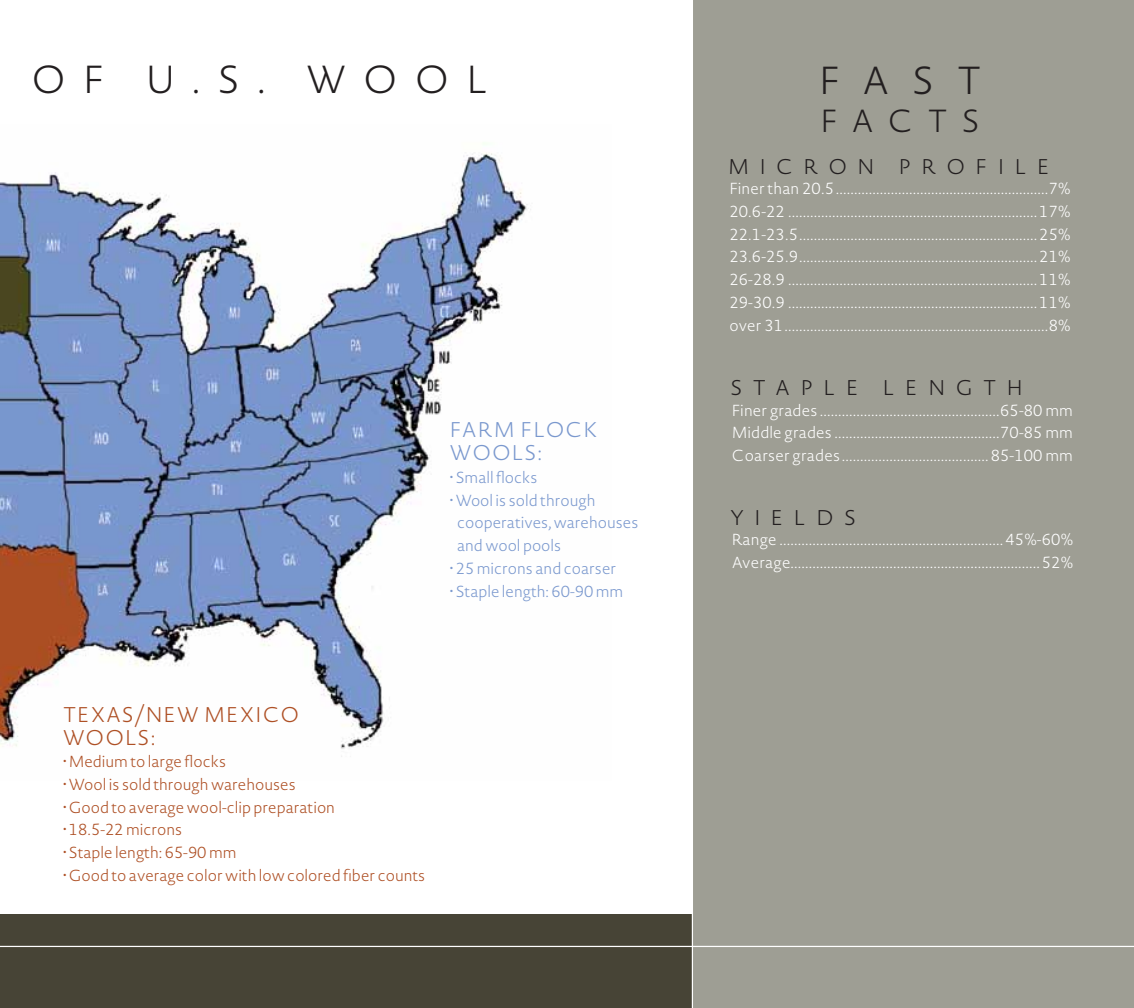
<style>
.page{position:relative;width:1134px;height:1008px;background:#fff}
.page>*{position:absolute;margin:0;border:0;box-sizing:border-box;transform-origin:0 0}
.t1{font:200 38.5px "Novel Sans Pro";letter-spacing:.45em;color:#231f20}
.t2{font:200 31.5px "Novel Sans Pro";letter-spacing:.445em;color:#231f20}
.t3{font:200 21px "Novel Sans Pro";letter-spacing:.5em;color:#231f20}
.t4{font:200 21px/22.8px "Novel Sans Pro";letter-spacing:.05em;color:#ae5025}
.t5{font:200 21px "Novel Sans Pro";color:#7a98ce}
.t6{font:200 15.75px/22.8px "Novel Sans Pro";letter-spacing:.01em;color:#fff;text-align:justify}
.t7{font:200 15.75px "Novel Sans Pro";color:#ae5025}
.t8{font:200 15.75px/22.8px "Novel Sans Pro";color:#7a98ce}
</style>
<div class="page">
<img style="left:0;top:142px;width:531px;height:615px">
<div style="left:0;top:914px;width:1134px;height:94px;background:#474436"></div>
<div style="left:693px;top:0;width:441px;height:1008px;background:#9e9e94"></div>
<hr style="left:0;top:946px;width:1134px;height:1px;background:#fff">
<hr style="left:692px;top:0;width:1px;height:1008px;background:#fff">
<h1 class="t1" style="left:32px;top:52px;width:458px">OF U.S. WOOL</h1>
<h1 class="t1" style="left:819px;top:53px;width:164px">FAST</h1>
<h2 class="t2" style="left:821px;top:98px;width:161px">FACTS</h2>
<h3 class="t3" style="left:728px;top:151px;width:323px">MICRON PROFILE</h3>
<p class="t6" style="left:729px;top:177px;width:343px">Finer than 20.5..........................................................7% 20.6-22 ....................................................................17% 22.1-23.5.................................................................25% 23.6-25.9.................................................................21% 26-28.9 ....................................................................11% 29-30.9 ....................................................................11% over 31........................................................................8%</p>
<h3 class="t5" style="left:450px;top:415px;width:30px">Farm</h3>
<h3 class="t5" style="left:520px;top:415px;width:30px">Floc</h3>
<h3 class="t5" style="left:584px;top:415px;width:16px">k</h3>
<h3 class="t5" style="left:450px;top:438px;width:39px">Wools</h3>
<h3 class="t5" style="left:538px;top:438px;width:6px">:</h3>
<p class="t8" style="left:450px;top:466px;width:89px">• Small flocks</p>
<p class="t8" style="left:457px;top:489px;width:183px;text-indent:-7px">• Wool is sold through cooperatives, warehouses and wool pools</p>
<p class="t8" style="left:450px;top:557px;width:168px">• 25 microns and coarser</p>
<p class="t8" style="left:450px;top:580px;width:175px">• Staple length: 60-90 mm</p>
<h3 class="t4" style="left:63px;top:703px;width:207px">Texas/New Mexico<br>Wools</h3>
<h3 class="t4" style="left:151px;top:725px;width:6px">:</h3>
<p class="t7" style="left:63px;top:751px;width:165px">•Medium to large flocks</p>
<p class="t7" style="left:63px;top:773px;width:234px">• Wool is sold through warehouses</p>
<p class="t7" style="left:63px;top:796px;width:274px">• Good to average wool-clip preparation</p>
<p class="t7" style="left:63px;top:819px;width:121px">• 18.5-22 microns</p>
<p class="t7" style="left:63px;top:842px;width:175px">• Staple length: 65-90 mm</p>
<p class="t7" style="left:63px;top:864px;width:364px">• Good to average color with low colored fiber counts</p>
<h3 class="t3" style="left:731px;top:373px;width:294px">STAPLE LENGTH</h3>
<p class="t6" style="left:732px;top:398px;width:343px">Finer grades .................................................65-80 mm Middle grades .............................................70-85 mm Coarser grades........................................85-100 mm</p>
<h3 class="t3" style="left:731px;top:503px;width:127px">YIELDS</h3>
<p class="t6" style="left:732px;top:528px;width:343px">Range .............................................................45%-60%<br>Average....................................................................52%</p>
</div>
